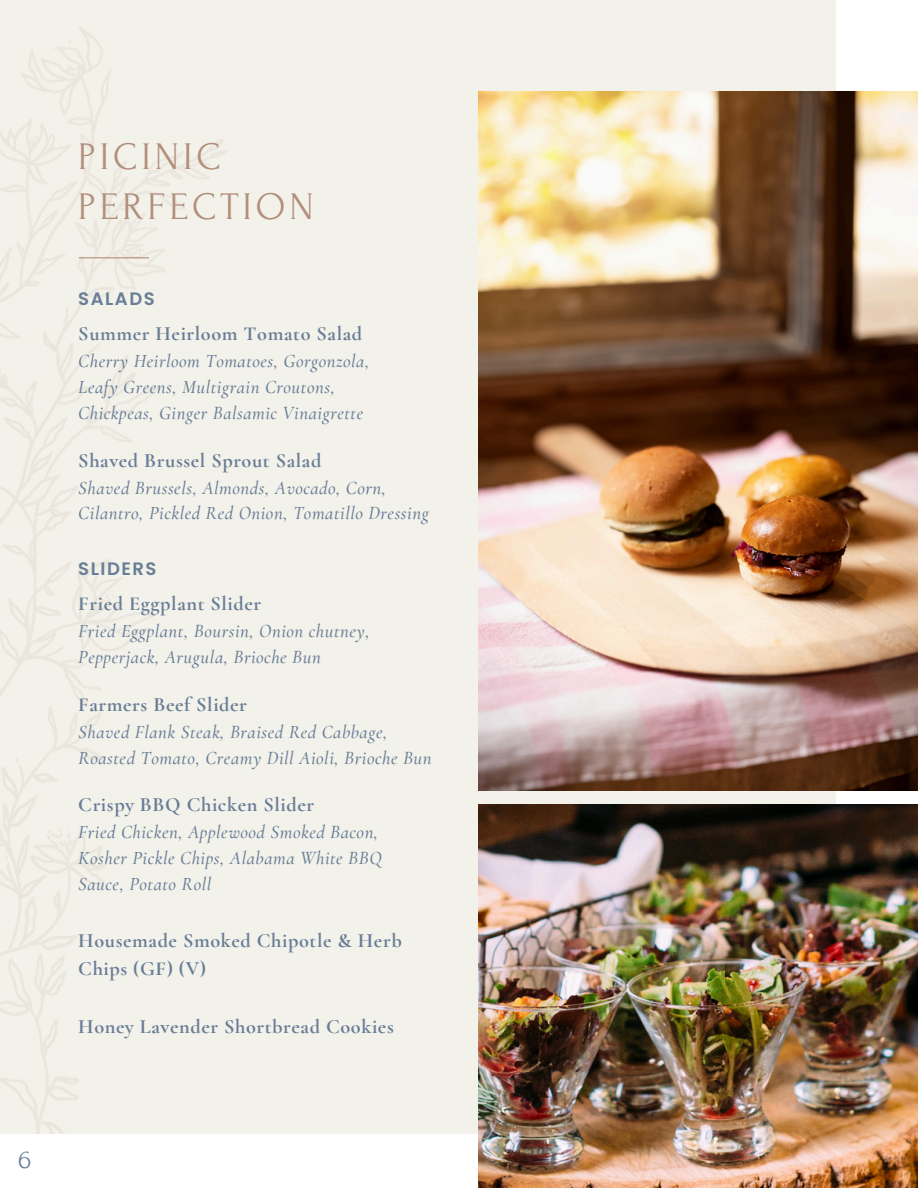
<style>
.page{position:relative;width:918px;height:1188px;background:#fff}
.page>*{position:absolute;margin:0;border:0;box-sizing:border-box;transform-origin:0 0}
.t1{font:39px/49.5px "Forum";letter-spacing:.1em;color:#b28e7b}
.t2{font:27px "Forum";color:#687d96}
.t3{font:700 20.25px/28.2px "Cormorant Garamond";letter-spacing:.03em;color:#687d96}
.t4{font:italic 500 18.75px/25.8px "Cormorant Garamond";letter-spacing:.03em;color:#687d96}
.t5{font:600 18px "Poppins";letter-spacing:.085em;color:#687d96}
</style>
<div class="page">
<div style="left:0;top:0;width:835px;height:1134px;background:#f2f1ea"></div>
<hr style="left:79px;top:257px;width:70px;height:1px;background:#b28e7b">
<img style="left:478px;top:805px;width:440px;height:383px">
<img style="left:478px;top:92px;width:440px;height:698px">
<h1 class="t2" style="left:18px;top:1144px;width:15px">6</h1>
<p class="t1" style="left:78px;top:133px;width:237px">PICINIC<br>PERFECTION</p>
<p class="t5" style="left:78px;top:287px;width:78px">SALADS</p>
<p class="t3" style="left:78px;top:320px;width:285px">Summer Heirloom Tomato Salad</p>
<p class="t4" style="left:78px;top:348px;width:292px">Cherry Heirloom Tomatoes, Gorgonzola,<br>Leafy Greens, Multigrain Croutons,<br>Chickpeas, Ginger Balsamic Vinaigrette</p>
<p class="t3" style="left:78px;top:446px;width:245px">Shaved Brussel Sprout Salad</p>
<p class="t4" style="left:78px;top:475px;width:352px">Shaved Brussels, Almonds, Avocado, Corn,<br>Cilantro, Pickled Red Onion, Tomatillo Dressing</p>
<p class="t5" style="left:78px;top:556px;width:80px">SLIDERS</p>
<p class="t3" style="left:78px;top:590px;width:184px">Fried Eggplant Slider</p>
<p class="t4" style="left:78px;top:618px;width:293px">Fried Eggplant, Boursin, Onion chutney,<br>Pepperjack, Arugula, Brioche Bun</p>
<p class="t3" style="left:78px;top:690px;width:170px">Farmers Beef Slider</p>
<p class="t4" style="left:78px;top:719px;width:355px">Shaved Flank Steak, Braised Red Cabbage,<br>Roasted Tomato, Creamy Dill Aioli, Brioche Bun</p>
<p class="t3" style="left:78px;top:790px;width:237px">Crispy BBQ Chicken Slider</p>
<p class="t4" style="left:78px;top:819px;width:305px">Fried Chicken, Applewood Smoked Bacon,<br>Kosher Pickle Chips, Alabama White BBQ<br>Sauce, Potato Roll</p>
<p class="t3" style="left:78px;top:926px;width:325px">Housemade Smoked Chipotle &amp; Herb<br>Chips (GF) (V)</p>
<p class="t3" style="left:78px;top:1012px;width:317px">Honey Lavender Shortbread Cookies</p>
</div>
